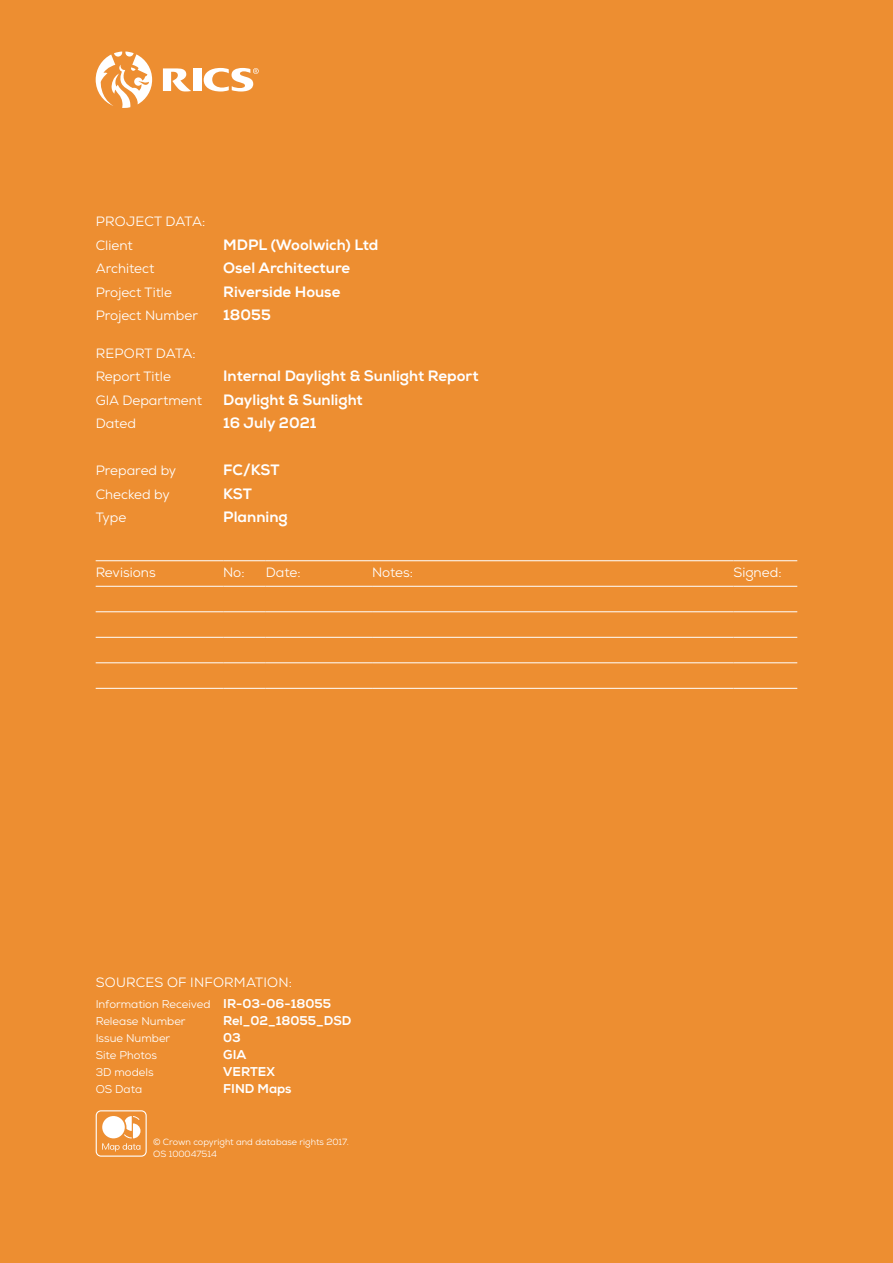
<style>
.page{position:relative;width:893px;height:1263px;background:#ed8e31}
.page>*{position:absolute;margin:0;border:0;box-sizing:border-box;transform-origin:0 0}
.t1{font:800 15px "Nexa";color:#fff}
.t2{font:13.5px/23.5px "Nexa";color:#fff}
.t3{font:800 12.75px "Nexa";color:#fff}
.t4{font:11.25px/17px "Nexa";color:#fff}
.t5{font:9px/12px "Nexa";color:#fff}
.s1{font-weight:800;font-size:15px}
.s2{font-weight:800;font-size:12.75px}
</style>
<div class="page">
<svg style="left:96px;top:52px;width:56px;height:56px"></svg>
<div style="left:193px;top:68px;width:8px;height:23px;background:#fff"></div>
<svg style="left:204px;top:68px;width:55px;height:24px"></svg>
<svg style="left:163px;top:68px;width:28px;height:23px"></svg>
<svg style="left:96px;top:1110px;width:51px;height:47px"></svg>
<hr style="left:96px;top:560px;width:127px;height:1px;background:#fff">
<hr style="left:223px;top:560px;width:43px;height:1px;background:#fff">
<hr style="left:266px;top:560px;width:106px;height:1px;background:#fff">
<hr style="left:372px;top:560px;width:361px;height:1px;background:#fff">
<hr style="left:733px;top:560px;width:64px;height:1px;background:#fff">
<hr style="left:96px;top:586px;width:127px;height:1px;background:#fff">
<hr style="left:223px;top:586px;width:43px;height:1px;background:#fff">
<hr style="left:266px;top:586px;width:106px;height:1px;background:#fff">
<hr style="left:372px;top:586px;width:361px;height:1px;background:#fff">
<hr style="left:733px;top:586px;width:64px;height:1px;background:#fff">
<hr style="left:96px;top:611px;width:127px;height:1px;background:#fff">
<hr style="left:223px;top:611px;width:43px;height:1px;background:#fff">
<hr style="left:266px;top:611px;width:106px;height:1px;background:#fff">
<hr style="left:372px;top:611px;width:361px;height:1px;background:#fff">
<hr style="left:733px;top:611px;width:64px;height:1px;background:#fff">
<hr style="left:96px;top:637px;width:127px;height:1px;background:#fff">
<hr style="left:223px;top:637px;width:43px;height:1px;background:#fff">
<hr style="left:266px;top:637px;width:106px;height:1px;background:#fff">
<hr style="left:372px;top:637px;width:361px;height:1px;background:#fff">
<hr style="left:733px;top:637px;width:64px;height:1px;background:#fff">
<hr style="left:96px;top:662px;width:127px;height:1px;background:#fff">
<hr style="left:223px;top:662px;width:43px;height:1px;background:#fff">
<hr style="left:266px;top:662px;width:106px;height:1px;background:#fff">
<hr style="left:372px;top:662px;width:361px;height:1px;background:#fff">
<hr style="left:733px;top:662px;width:64px;height:1px;background:#fff">
<hr style="left:96px;top:688px;width:127px;height:1px;background:#fff">
<hr style="left:223px;top:688px;width:43px;height:1px;background:#fff">
<hr style="left:266px;top:688px;width:106px;height:1px;background:#fff">
<hr style="left:372px;top:688px;width:361px;height:1px;background:#fff">
<hr style="left:733px;top:688px;width:64px;height:1px;background:#fff">
<p class="t2" style="left:96px;top:210px;width:111px">PROJECT DATA:<br>Client</p>
<p class="t1" style="left:223px;top:235px;width:157px">MDPL (Woolwich) Ltd</p>
<p class="t2" style="left:96px;top:257px;width:60px">Architect</p>
<p class="t1" style="left:223px;top:259px;width:129px">Osel Architecture</p>
<p class="t2" style="left:96px;top:280px;width:78px">Project Title</p>
<p class="t1" style="left:223px;top:282px;width:119px">Riverside House</p>
<p class="t2" style="left:96px;top:304px;width:104px">Project Number</p>
<p class="t1" style="left:223px;top:306px;width:49px">18055</p>
<p class="t2" style="left:96px;top:341px;width:105px">REPORT DATA:<br>Report Title <span class="s1">I</span></p>
<p class="t1" style="left:228px;top:367px;width:252px">nternal Daylight &amp; Sunlight Report</p>
<p class="t2" style="left:96px;top:388px;width:108px">GIA Department</p>
<p class="t1" style="left:223px;top:390px;width:141px">Daylight &amp; Sunlight</p>
<p class="t2" style="left:96px;top:412px;width:42px">Dated</p>
<p class="t1" style="left:223px;top:414px;width:95px">16 July 2021</p>
<p class="t2" style="left:96px;top:459px;width:82px">Prepared by</p>
<p class="t1" style="left:223px;top:461px;width:57px">FC/KST</p>
<p class="t2" style="left:96px;top:482px;width:76px">Checked by</p>
<p class="t1" style="left:223px;top:484px;width:30px">KST</p>
<p class="t2" style="left:96px;top:506px;width:32px">Type</p>
<p class="t1" style="left:223px;top:508px;width:66px">Planning</p>
<p class="t2" style="left:96px;top:560px;width:62px">Revisions</p>
<p class="t2" style="left:223px;top:560px;width:23px">No:</p>
<p class="t2" style="left:266px;top:560px;width:36px">Date:</p>
<p class="t2" style="left:372px;top:560px;width:43px">Notes:</p>
<p class="t2" style="left:733px;top:560px;width:49px">Signed:</p>
<p class="t2" style="left:96px;top:970px;width:198px">SOURCES OF INFORMATION:</p>
<p class="t4" style="left:96px;top:996px;width:237px">Information Received <span class="s2">I R-03-06-18055<br></span>Release Number</p>
<p class="t3" style="left:223px;top:1013px;width:130px">Rel_02_18055_DSD</p>
<p class="t4" style="left:96px;top:1030px;width:76px">Issue Number</p>
<p class="t3" style="left:223px;top:1030px;width:19px">03</p>
<p class="t4" style="left:96px;top:1047px;width:85px">Site Photos <span class="s2">GIA<br></span>3D models</p>
<p class="t3" style="left:223px;top:1064px;width:53px">VERTEX</p>
<p class="t4" style="left:96px;top:1081px;width:48px">OS Data</p>
<p class="t3" style="left:223px;top:1081px;width:70px">FIN D Maps</p>
<p class="t5" style="left:153px;top:1135px;width:197px">© Crown copyright and database rights 2017.<br>OS 100047514</p>
</div>
